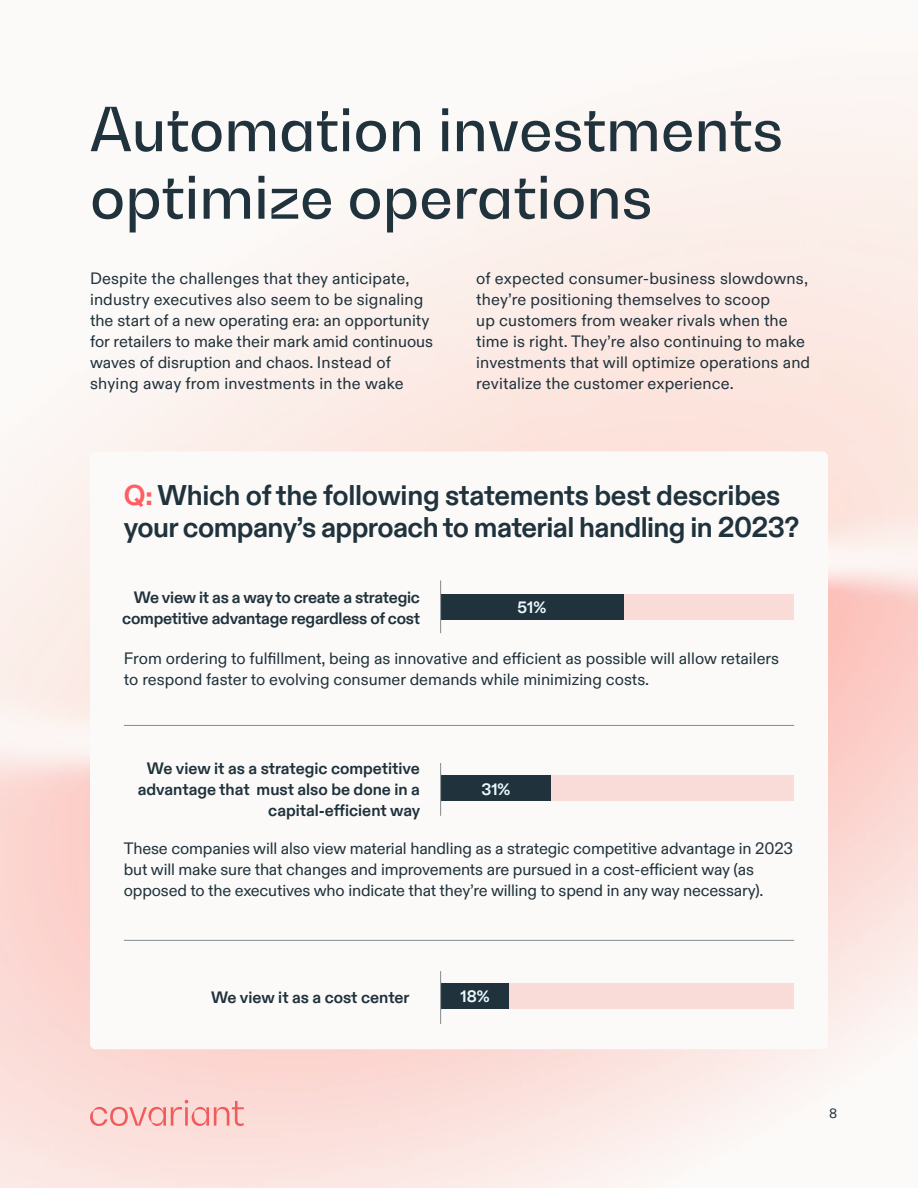
<style>
.page{position:relative;width:918px;height:1188px;background:#fff}
.page>*{position:absolute;margin:0;border:0;box-sizing:border-box;transform-origin:0 0}
.t1{font:500 60px/67.5px "Bw Gradual";color:#20323c}
.t2{font:700 28.5px/31.5px "ABC Diatype";letter-spacing:-.02em;color:#20323c}
.body{font:16.5px/21px "ABC Diatype";color:#20323c}
._2-Body{font:700 16.5px/21px "ABC Diatype";letter-spacing:-.005em;color:#20323c;text-align:right}
._2-graph_s{font:700 16.5px "ABC Diatype";color:#eaf9fe}
.t3{font:13.5px "ABC Diatype";color:#20323c}
.s1{color:#ff5e63}
</style>
<div class="page">
<div style="left:90px;top:452px;width:738px;height:597px;background:#fbfaf8;border-radius:5px"></div>
<div style="left:447px;top:983px;width:347px;height:26px;background:#f9dbd7"></div>
<div style="left:441px;top:983px;width:68px;height:26px;background:#20323c"></div>
<div style="left:447px;top:594px;width:347px;height:26px;background:#f9dbd7"></div>
<div style="left:441px;top:594px;width:183px;height:26px;background:#20323c"></div>
<div style="left:441px;top:775px;width:353px;height:26px;background:#f9dbd7"></div>
<div style="left:441px;top:775px;width:110px;height:26px;background:#20323c"></div>
<hr style="left:440px;top:580px;width:1px;height:53px;background:#818a8f">
<hr style="left:440px;top:971px;width:1px;height:53px;background:#818a8f">
<hr style="left:440px;top:763px;width:1px;height:53px;background:#818a8f">
<hr style="left:124px;top:725px;width:670px;height:1px;background:#818a8f">
<hr style="left:124px;top:940px;width:670px;height:1px;background:#818a8f">
<svg style="left:90px;top:1100px;width:154px;height:26px;background:#f8beba"></svg>
<p class="t1" style="left:90px;top:94px;width:695px">Automation investments optimize operations</p>
<p class="body" style="left:90px;top:268px;width:345px">Despite the challenges that they anticipate, industry executives also seem to be signaling the start of a new operating era: an opportunity for retailers to make their mark amid continuous waves of disruption and chaos. Instead of shying away from investments in the wake</p>
<p class="body" style="left:476px;top:268px;width:336px">of expected consumer-business slowdowns, they’re positioning themselves to scoop<br>up customers from weaker rivals when the time is right. They’re also continuing to make investments that will optimize operations and revitalize the customer experience.</p>
<p class="t2" style="left:124px;top:481px;width:677px"><span class="s1">Q:</span> Which of the following statements best describes your company’s approach to material handling in 2023?</p>
<p class="_2-Body" style="left:122px;top:587px;width:299px">We view it as a way to create a strategic competitive advantage regardless of cost</p>
<p class="_2-graph_s" style="left:518px;top:598px;width:30px">51%</p>
<p class="body" style="left:124px;top:648px;width:657px">From ordering to fulfillment, being as innovative and efficient as possible will allow retailers to respond faster to evolving consumer demands while minimizing costs.</p>
<p class="_2-Body" style="left:138px;top:758px;width:284px">We view it as a strategic competitive advantage that must also be done in a capital-efficient way</p>
<p class="_2-graph_s" style="left:481px;top:779px;width:31px">31%</p>
<p class="body" style="left:124px;top:838px;width:671px">These companies will also view material handling as a strategic competitive advantage in 2023 but will make sure that changes and improvements are pursued in a cost-efficient way (as opposed to the executives who indicate that they’re willing to spend in any way necessary).</p>
<p class="_2-Body" style="left:211px;top:987px;width:200px">We view it as a cost center</p>
<p class="_2-graph_s" style="left:461px;top:987px;width:31px">18%</p>
<p class="t3" style="left:829px;top:1105px;width:10px">8</p>
</div>
